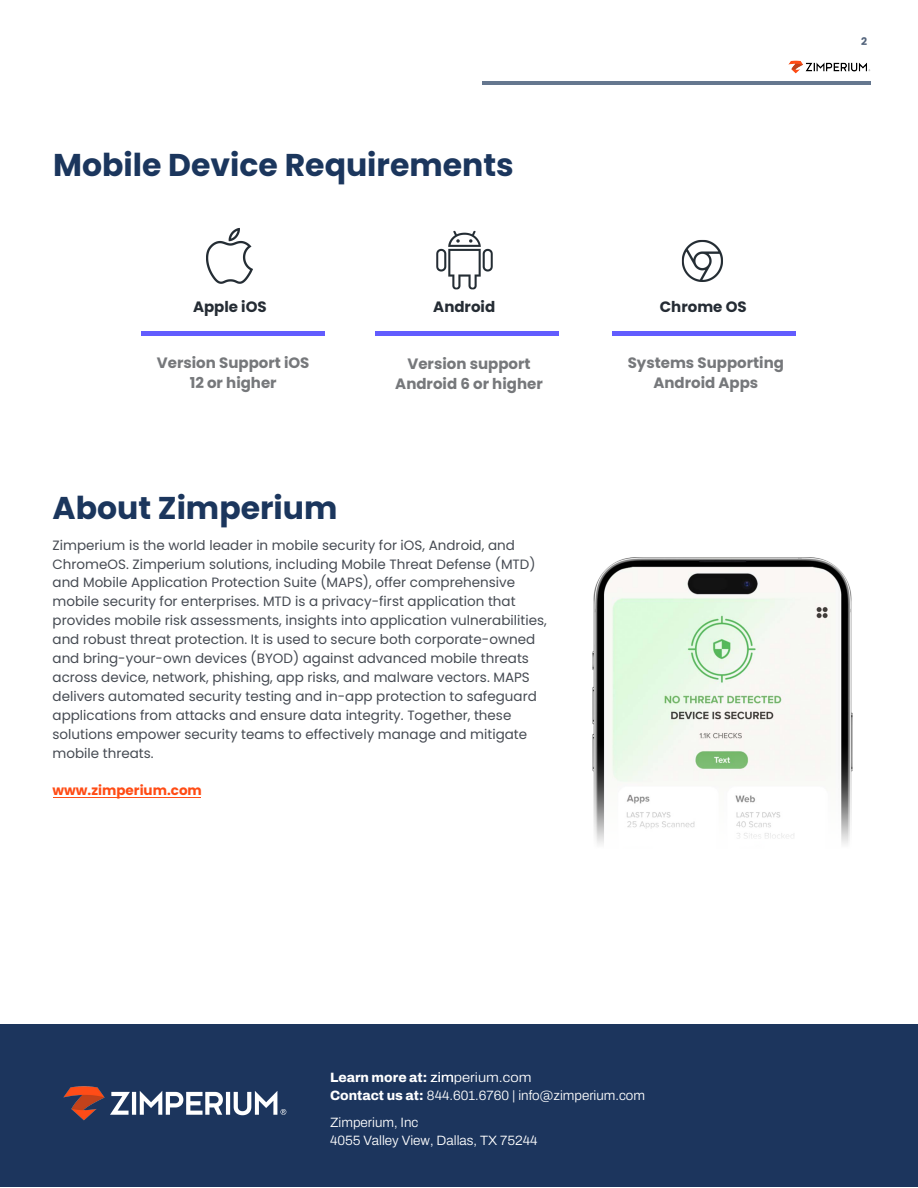
<style>
.page{position:relative;width:918px;height:1188px;background:#fff}
.page>*{position:absolute;margin:0;border:0;box-sizing:border-box;transform-origin:0 0}
.t1{font:700 31.5px "Poppins";color:#1b365d}
.t2{font:700 15px/20px "Poppins";color:#76787b;text-align:center}
.t3{font:700 15px "Poppins";color:#252c34}
.t4{font:13.5px/18.9px "Poppins";color:#464b53}
.t5{font:300 13.5px/18px "Archivo";color:#fff;scale:1.1 1}
.t6{font:300 13.5px/18px "Archivo";color:#fff}
.t7{font:700 13.5px "Poppins";color:#ff4c15}
.t8{font:700 10.5px "Poppins";color:#52637b}
.s1{font-weight:800}
</style>
<div class="page">
<hr style="left:53px;top:797px;width:148px;height:1px;background:#ff4c15">
<img style="left:436px;top:230px;width:57px;height:59px">
<img style="left:206px;top:228px;width:47px;height:56px">
<img style="left:681px;top:239px;width:42px;height:43px">
<img style="left:592px;top:558px;width:260px;height:286px">
<div style="left:0;top:1024px;width:918px;height:163px;background:#1c355d"></div>
<img style="left:64px;top:1085px;width:223px;height:38px">
<img style="left:141px;top:332px;width:183px;height:4px">
<img style="left:375px;top:332px;width:183px;height:4px">
<img style="left:612px;top:332px;width:183px;height:4px">
<img style="left:483px;top:81px;width:387px;height:3px">
<img style="left:789px;top:60px;width:82px;height:14px">
<h1 class="t1" style="left:53px;top:147px;width:462px">Mobile Device Requirements</h1>
<p class="t3" style="left:193px;top:298px;width:75px">Apple iOS</p>
<p class="t2" style="left:157px;top:353px;width:154px">Version Support iOS<br>12 or higher</p>
<p class="t3" style="left:433px;top:298px;width:63px">Android</p>
<p class="t2" style="left:395px;top:354px;width:149px">Version support<br>Android 6 or higher</p>
<h1 class="t1" style="left:53px;top:489px;width:286px">About Zimperium</h1>
<p class="t4" style="left:53px;top:536px;width:496px">Zimperium is the world leader in mobile security for iOS, Android, and ChromeOS. Zimperium solutions, including Mobile Threat Defense (MTD) and Mobile Application Protection Suite (MAPS), offer comprehensive mobile security for enterprises. MTD is a privacy-first application that provides mobile risk assessments, insights into application vulnerabilities, and robust threat protection. It is used to secure both corporate-owned and bring-your-own devices (BYOD) against advanced mobile threats across device, network, phishing, app risks, and malware vectors. MAPS delivers automated security testing and in-app protection to safeguard applications from attacks and ensure data integrity. Together, these solutions empower security teams to effectively manage and mitigate mobile threats.</p>
<p class="t7" style="left:53px;top:783px;width:151px">www.zimperium.com</p>
<p class="t8" style="left:861px;top:35px;width:7px">2</p>
<p class="t3" style="left:660px;top:298px;width:88px">Chrome OS</p>
<p class="t2" style="left:628px;top:353px;width:158px">Systems Supporting<br>Android Apps</p>
<p class="t5" style="left:330px;top:1068px;width:288px"><span class="s1">Learn more at:</span> zimperium.com<br><span class="s1">Contact us at:</span> 844.601.6760 | info@zimperium.com</p>
<p class="t6" style="left:330px;top:1114px;width:209px">Zimperium, Inc<br>4055 Valley View, Dallas, TX 75244</p>
</div>
